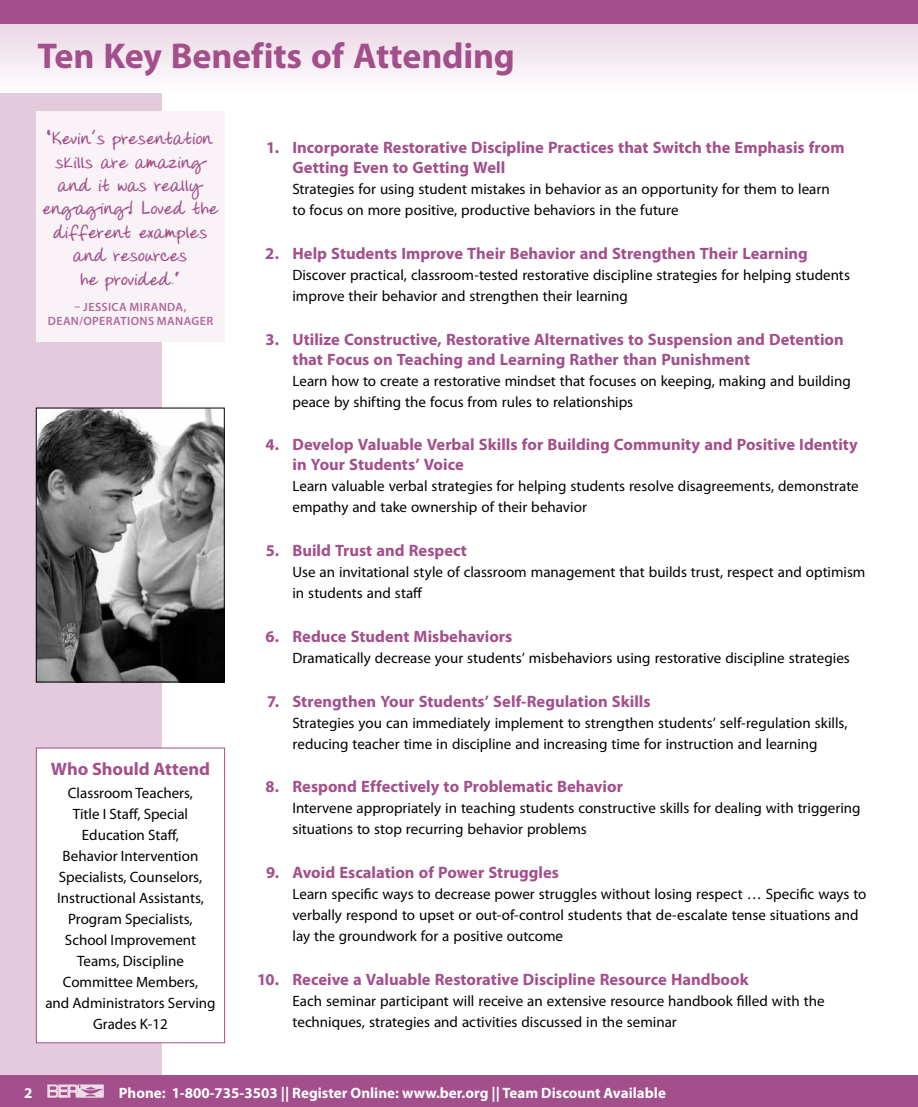
<style>
.page{position:relative;width:918px;height:1107px;background:#fff}
.page>*{position:absolute;margin:0;border:0;box-sizing:border-box;transform-origin:0 0}
.t1{font:700 36px "Myriad Pro";letter-spacing:-.005em;color:#a34f8b}
.t2{font:700 19.5px/23.4px "Donnys Hand";letter-spacing:.005em;color:#a34f8b;text-align:center}
.t3{font:700 18px "Myriad Pro";letter-spacing:-.005em;color:#a34f8b}
.t4{font:700 16.5px/19.8px "Myriad Pro";color:#a34f8b}
.t5{font:15px/21px "Myriad Pro";color:#000}
.t6{font:700 15px "Myriad Pro";color:#fff}
.t7{font:600 12px/14.4px "Myriad Pro";letter-spacing:.035em;color:#b0689b;text-align:center}
</style>
<div class="page">
<div style="left:0;top:0;width:162px;height:1107px;background:#e3cadc"></div>
<div style="left:0;top:1076px;width:918px;height:31px;background:#a34f8b"></div>
<svg style="left:47px;top:1084px;width:57px;height:14px"></svg>
<svg style="left:0;top:24px;width:918px;height:68px"></svg>
<div style="left:0;top:0;width:918px;height:24px;background:#a34f8b"></div>
<div style="left:36px;top:748px;width:189px;height:295px;background:#fff"></div>
<div style="left:36px;top:748px;width:189px;height:295px;border:1px solid #a34f8b"></div>
<div style="left:36px;top:111px;width:189px;height:231px;background:#f9f3f7"></div>
<img style="left:38px;top:410px;width:185px;height:270px">
<div style="left:36px;top:408px;width:189px;height:274px;border:1px solid #000"></div>
<h1 class="t1" style="left:38px;top:32px;width:479px">Ten Key Benefits of Attending</h1>
<h2 class="t2" style="left:42px;top:128px;width:177px">“Kevin’s presentation skills are amazing and it was really engaging! Loved the different examples and resources<br>he provided.”</h2>
<p class="t7" style="left:48px;top:300px;width:167px">– JESSICA MIRANDA,<br>DEAN/OPERATIONS MANAGER</p>
<p class="t3" style="left:51px;top:758px;width:161px">Who Should Attend</p>
<p class="t5" style="left:45px;top:782px;width:172px;text-align:center">Classroom Teachers,<br>Title I Staff, Special<br>Education Staff,<br>Behavior Intervention<br>Specialists, Counselors,<br>Instructional Assistants,<br>Program Specialists,<br>School Improvement<br>Teams, Discipline<br>Committee Members,<br>and Administrators Serving<br>Grades K-12</p>
<p class="t4" style="left:293px;top:137px;width:554px;text-indent:-26px">1. Incorporate Restorative Discipline Practices that Switch the Emphasis from<br>Getting Even to Getting Well</p>
<p class="t5" style="left:292px;top:178px;width:539px">Strategies for using student mistakes in behavior as an opportunity for them to learn to focus on more positive, productive behaviors in the future</p>
<p class="t4" style="left:265px;top:243px;width:544px">2. Help Students Improve Their Behavior and Strengthen Their Learning</p>
<p class="t5" style="left:292px;top:264px;width:559px">Discover practical, classroom-tested restorative discipline strategies for helping students improve their behavior and strengthen their learning</p>
<p class="t4" style="left:293px;top:329px;width:553px;text-indent:-27px">3. Utilize Constructive, Restorative Alternatives to Suspension and Detention that Focus on Teaching and Learning Rather than Punishment</p>
<p class="t5" style="left:292px;top:370px;width:560px">Learn how to create a restorative mindset that focuses on keeping, making and building peace by shifting the focus from rules to relationships</p>
<p class="t4" style="left:292px;top:434px;width:567px;text-indent:-27px">4. Develop Valuable Verbal Skills for Building Community and Positive Identity in Your Students’ Voice</p>
<p class="t5" style="left:292px;top:475px;width:568px">Learn valuable verbal strategies for helping students resolve disagreements, demonstrate empathy and take ownership of their behavior</p>
<p class="t4" style="left:266px;top:540px;width:203px">5. Build Trust and Respect</p>
<p class="t5" style="left:292px;top:561px;width:574px">Use an invitational style of classroom management that builds trust, respect and optimism in students and staff</p>
<p class="t4" style="left:265px;top:626px;width:248px">6. Reduce Student Misbehaviors</p>
<p class="t5" style="left:292px;top:647px;width:559px">Dramatically decrease your students’ misbehaviors using restorative discipline strategies</p>
<p class="t4" style="left:267px;top:691px;width:385px">7. Strengthen Your Students’ Self-Regulation Skills</p>
<p class="t5" style="left:292px;top:712px;width:557px">Strategies you can immediately implement to strengthen students’ self-regulation skills, reducing teacher time in discipline and increasing time for instruction and learning</p>
<p class="t4" style="left:265px;top:776px;width:359px">8. Respond Effectively to Problematic Behavior</p>
<p class="t5" style="left:292px;top:798px;width:570px">Intervene appropriately in teaching students constructive skills for dealing with triggering situations to stop recurring behavior problems</p>
<p class="t4" style="left:266px;top:862px;width:295px">9. Avoid Escalation of Power Struggles</p>
<p class="t5" style="left:292px;top:883px;width:576px">Learn specific ways to decrease power struggles without losing respect … Specific ways to verbally respond to upset or out-of-control students that de-escalate tense situations and lay the groundwork for a positive outcome</p>
<p class="t4" style="left:257px;top:969px;width:493px">10. Receive a Valuable Restorative Discipline Resource Handbook</p>
<p class="t5" style="left:292px;top:990px;width:534px">Each seminar participant will receive an extensive resource handbook filled with the techniques, strategies and activities discussed in the seminar</p>
<p class="t6" style="left:24px;top:1083px;width:10px">2</p>
<p class="t6" style="left:119px;top:1083px;width:549px">Phone: 1-800-735-3503 || Register Online: www.ber.org || Team Discount Available</p>
</div>
